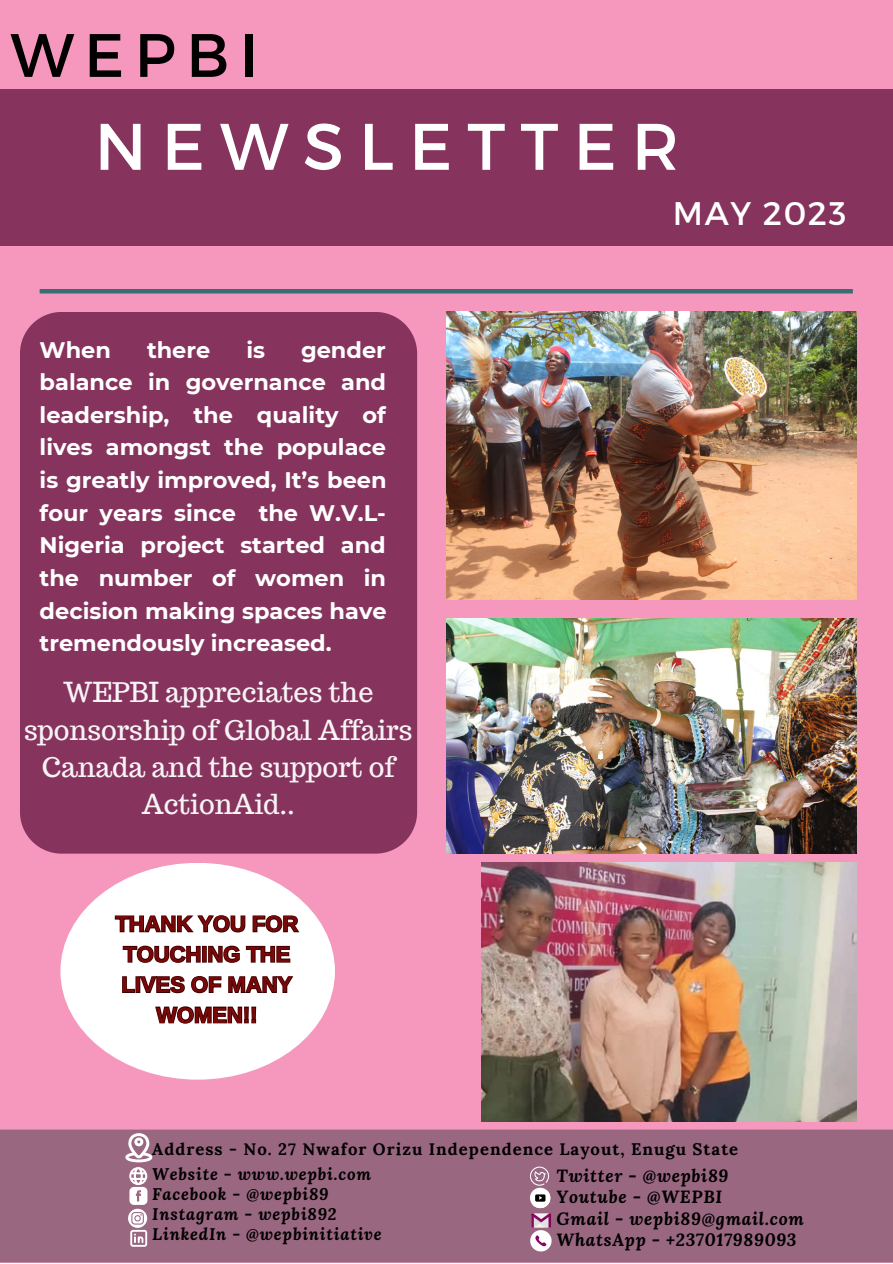
<style>
.page{position:relative;width:893px;height:1264px;background:#fff}
.page>*{position:absolute;margin:0;border:0;box-sizing:border-box;transform-origin:0 0}
.t1{font:65.55px "Montserrat";letter-spacing:.23em;color:#fff}
.t2{font:61.2px "Montserrat";letter-spacing:.17em;color:#000}
.t3{font:32.7px "Montserrat";letter-spacing:.05em;color:#fff}
.t4{font:27px/37px "Trocchi";color:#f8f3f5;text-align:center}
.t5{font:700 22.5px/32.5px "Montserrat";color:#fff;text-align:justify}
.t6{font:700 21.9px/30.3px "Arimo";color:#790707;text-align:center}
.t7{font:italic 700 17.55px "Lora";letter-spacing:.04em;color:#000}
.t8{font:italic 700 16.65px "Lora";letter-spacing:.05em;color:#000}
.t9{font:700 16.65px "Lora";letter-spacing:.06em;color:#000}
</style>
<div class="page">
<div style="left:0;top:0;width:892px;height:1262px;background:#f697be"></div>
<div style="left:0;top:89px;width:892px;height:157px;background:#86345e"></div>
<hr style="left:40px;top:289px;width:812px;height:4px;background:#3a6c73">
<img style="left:446px;top:312px;width:410px;height:288px">
<div style="left:20px;top:312px;width:397px;height:541px;background:#86345e"></div>
<img style="left:446px;top:618px;width:410px;height:235px">
<img style="left:481px;top:862px;width:375px;height:259px">
<div style="left:0;top:1128px;width:892px;height:134px;background:#9a6781"></div>
<svg style="left:530px;top:1166px;width:21px;height:85px"></svg>
<svg style="left:125px;top:1133px;width:27px;height:113px"></svg>
<div style="left:60px;top:862px;width:274px;height:217px;background:#fff;border-radius:50%"></div>
<svg style="left:114px;top:915px;width:186px;height:18px"></svg>
<svg style="left:122px;top:945px;width:172px;height:79px"></svg>
<p class="t2" style="left:10px;top:15px;width:249px">WEPBI</p>
<p class="t1" style="left:95px;top:104px;width:586px">NEWSLETTER</p>
<p class="t5" style="left:40px;top:333px;width:73px">When</p>
<p class="t5" style="left:147px;top:333px;width:65px">there</p>
<p class="t5" style="left:246px;top:333px;width:20px">is</p>
<p class="t5" style="left:40px;top:333px;width:348px;text-indent:261px">gender balance in governance and leadership, the quality of lives amongst the populace is greatly improved, It’s been four years since the W.V.L-Nigeria project started and the number of women in decision making spaces have tremendously increased.</p>
<p class="t4" style="left:24px;top:674px;width:390px">WEPBI appreciates the sponsorship of Global Affairs<br>Canada and the support of<br>ActionAid..</p>
<p class="t6" style="left:115px;top:908px;width:184px">THANK YOU FOR<br>TOUCHING THE<br>LIVES OF MANY<br>WOMEN!!</p>
<p class="t3" style="left:673px;top:192px;width:175px">MAY 2023</p>
<p class="t9" style="left:152px;top:1138px;width:587px">Address - No. 27 Nwafor Orizu Independence Layout, Enugu State</p>
<p class="t8" style="left:152px;top:1162px;width:220px">Website - www.wepbi.com</p>
<p class="t8" style="left:152px;top:1182px;width:178px">Facebook - @wepbi89</p>
<p class="t8" style="left:152px;top:1202px;width:186px">Instagram - wepbi892</p>
<p class="t8" style="left:152px;top:1222px;width:231px">LinkedIn - @wepbinitiative</p>
<p class="t7" style="left:556px;top:1163px;width:173px">Twitter - @wepbi89</p>
<p class="t7" style="left:556px;top:1184px;width:167px">Youtube - @WEPBI</p>
<p class="t7" style="left:556px;top:1206px;width:249px">Gmail - wepbi89@gmail.com</p>
<p class="t7" style="left:556px;top:1227px;width:241px">WhatsApp - +237017989093</p>
</div>
